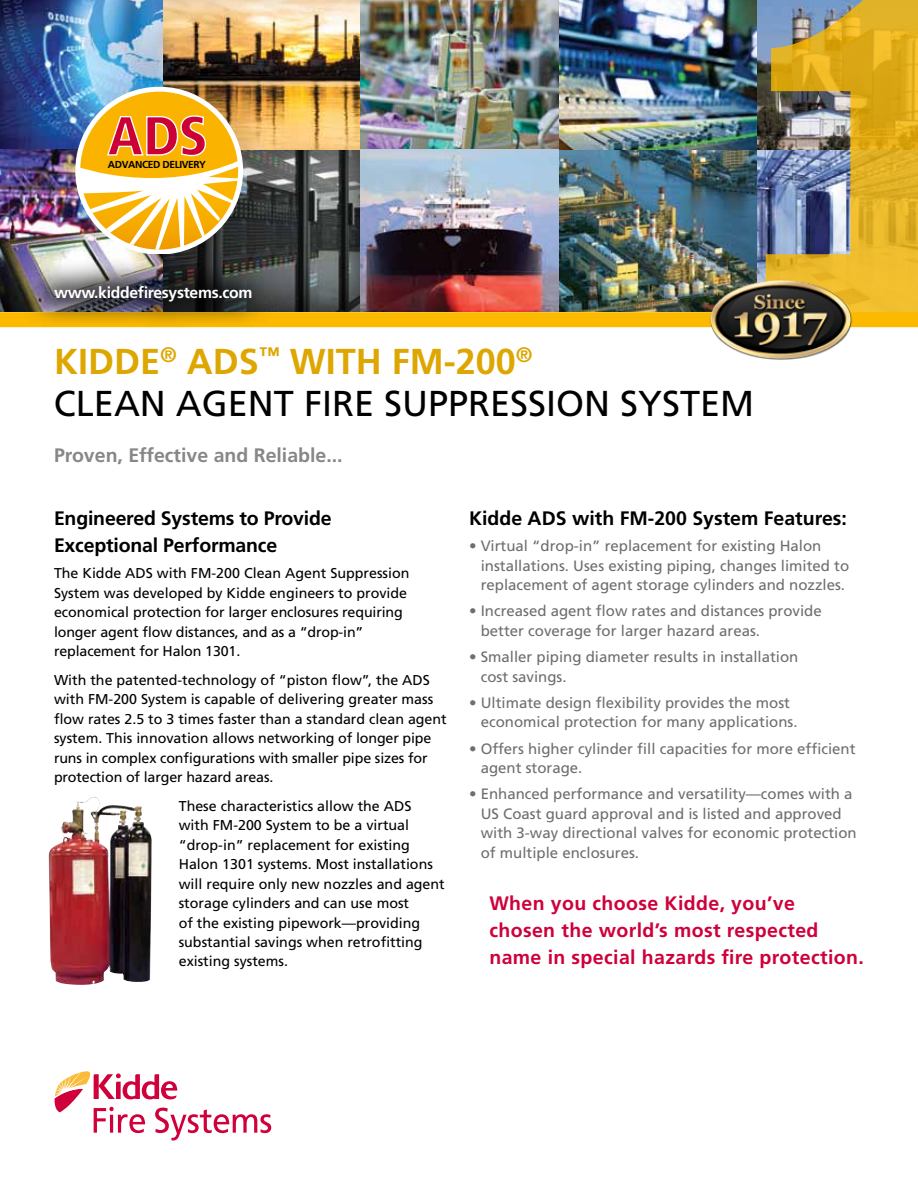
<style>
.page{position:relative;width:918px;height:1188px;background:#fff}
.page>*{position:absolute;margin:0;border:0;box-sizing:border-box;transform-origin:0 0}
.t1{font:900 condensed 54.75px "Frutiger";color:#ca0036}
.t2{font:36px/42px "Frutiger";color:#000}
.t3{font:700 36px "Frutiger";color:#dea600}
.t4{font:700 19.5px/27px "Frutiger";letter-spacing:.02em;color:#cf003a}
.t5{font:700 19.5px/27px "Frutiger";letter-spacing:-.01em;color:#000}
.t6{font:700 19.5px "Frutiger";color:#868786}
.t7{font:700 15.75px "Frutiger";letter-spacing:-.02em;color:#fff}
.t8{font:15px/19.5px "Frutiger";color:#6e6e6e}
.t9{font:14.25px/19.5px "Frutiger";color:#000}
.t10{font:700 10.2px "Frutiger";letter-spacing:-.04em;color:#000}
.s1{font-weight:700;color:#dea600}
</style>
<div class="page">
<svg style="left:55px;top:1071px;width:216px;height:70px"></svg>
<div style="left:0;top:312px;width:918px;height:15px;background:#fbb900"></div>
<img style="left:0;top:0;width:361px;height:311px">
<div style="left:160px;top:149px;width:203px;height:165px;background:#000;opacity:.75"></div>
<img style="left:361px;top:0;width:198px;height:150px">
<img style="left:361px;top:150px;width:405px;height:161px">
<img style="left:559px;top:0;width:207px;height:150px">
<img style="left:75px;top:87px;width:168px;height:166px">
<img style="left:49px;top:797px;width:103px;height:188px">
<img style="left:766px;top:0;width:152px;height:312px">
<img style="left:698px;top:253px;width:166px;height:107px">
<img style="left:19px;top:257px;width:254px;height:71px">
<h1 class="t1" style="left:108px;top:103px;width:102px">ADS</h1>
<p class="t10" style="left:108px;top:158px;width:100px">ADVANCED DELIVERY</p>
<p class="t7" style="left:54px;top:283px;width:200px">www.kiddefiresystems.com</p>
<h2 class="t2" style="left:54px;top:340px;width:702px;text-indent:106px"><sup>®</sup> <span class="s1">ADS</span><sup>™</sup> <span class="s1">with FM-200</span><sup>®<br></sup>CLEAN AGENT FIRE SUPPRESSION SYSTEM</h2>
<h3 class="t6" style="left:54px;top:444px;width:286px">Proven, Effective and Reliable...</h3>
<h2 class="t3" style="left:54px;top:340px;width:58px">Kidde</h2>
<h3 class="t5" style="left:54px;top:504px;width:279px">Engineered Systems to Provide<br>Exceptional Performance</h3>
<p class="t9" style="left:54px;top:563px;width:357px">The Kidde ADS with FM-200 Clean Agent Suppression System was developed by Kidde engineers to provide economical protection for larger enclosures requiring longer agent flow distances, and as a “drop-in” replacement for Halon 1301.</p>
<p class="t9" style="left:54px;top:670px;width:394px">With the patented-technology of “piston flow”, the ADS with FM-200 System is capable of delivering greater mass flow rates 2.5 to 3 times faster than a standard clean agent system. This innovation allows networking of longer pipe runs in complex configurations with smaller pipe sizes for protection of larger hazard areas.</p>
<p class="t9" style="left:179px;top:796px;width:268px">These characteristics allow the ADS with FM-200 System to be a virtual “drop-in” replacement for existing Halon 1301 systems. Most installations will require only new nozzles and agent storage cylinders and can use most<br>of the existing pipework—providing substantial savings when retrofitting existing systems.</p>
<h3 class="t5" style="left:469px;top:504px;width:379px">Kidde ADS with FM-200 System Features:</h3>
<p class="t8" style="left:481px;top:536px;width:370px;text-indent:-12px">• Virtual “drop-in” replacement for existing Halon installations. Uses existing piping, changes limited to replacement of agent storage cylinders and nozzles.</p>
<p class="t8" style="left:481px;top:601px;width:342px;text-indent:-12px">• Increased agent flow rates and distances provide better coverage for larger hazard areas.</p>
<p class="t8" style="left:481px;top:647px;width:319px;text-indent:-12px">• Smaller piping diameter results in installation cost savings.</p>
<p class="t8" style="left:481px;top:693px;width:318px;text-indent:-12px">• Ultimate design flexibility provides the most economical protection for many applications.</p>
<p class="t8" style="left:481px;top:739px;width:376px;text-indent:-12px">• Offers higher cylinder fill capacities for more efficient agent storage.</p>
<p class="t8" style="left:481px;top:784px;width:377px;text-indent:-12px">• Enhanced performance and versatility—comes with a US Coast guard approval and is listed and approved with 3-way directional valves for economic protection of multiple enclosures.</p>
<h3 class="t4" style="left:489px;top:890px;width:376px">When you choose Kidde, you’ve chosen the world’s most respected name in special hazards fire protection.</h3>
</div>
